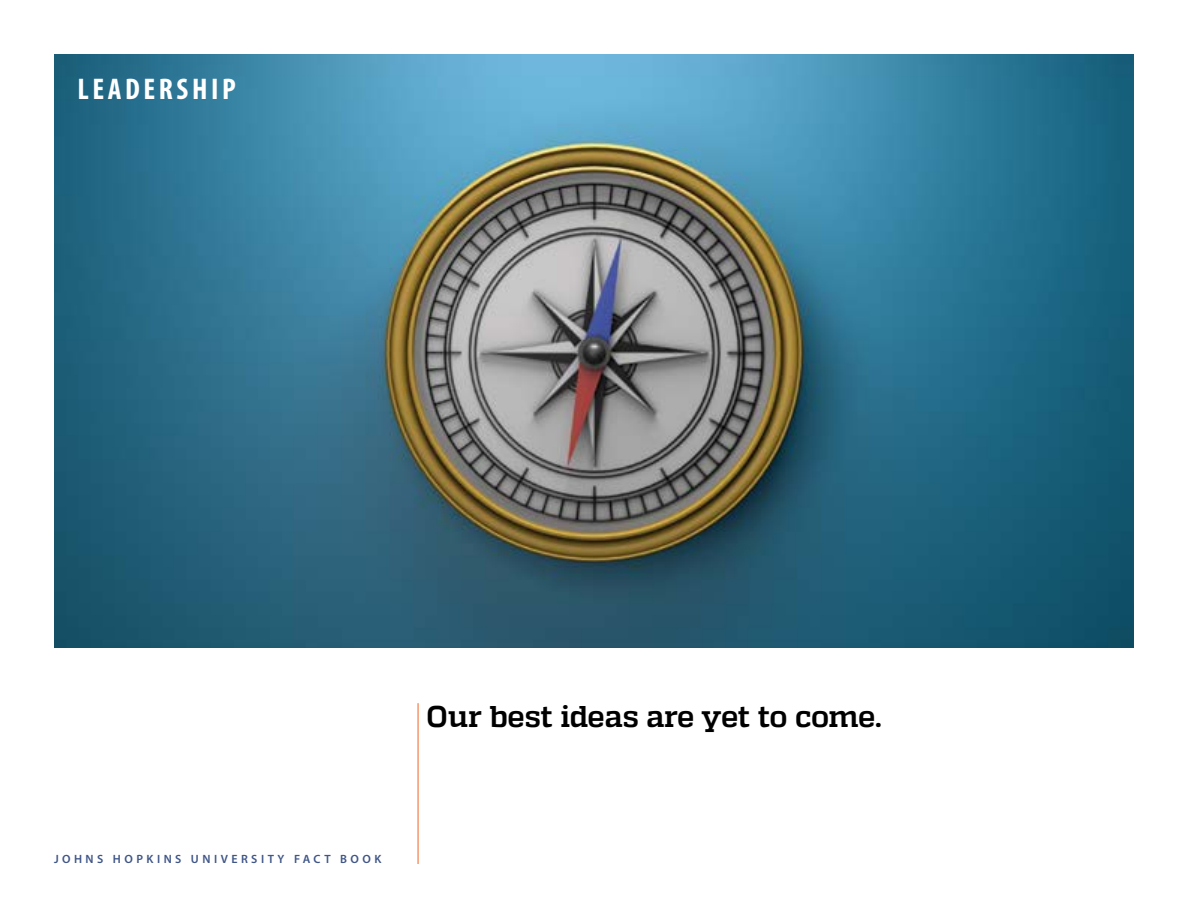
<style>
.page{position:relative;width:1188px;height:918px;background:#fff}
.page>*{position:absolute;margin:0;border:0;box-sizing:border-box;transform-origin:0 0}
.t1{font:700 30px "Quadon";letter-spacing:-.015em;color:#000}
.t2{font:700 condensed 30px "Myriad Pro";letter-spacing:.12em;color:#fff}
.t3{font:600 12px "Myriad Pro";letter-spacing:.29em;color:#3f5588}
</style>
<div class="page">
<img style="left:54px;top:54px;width:1080px;height:594px">
<hr style="left:418px;top:703px;width:1px;height:161px;background:#f16423">
<h1 class="t2" style="left:77px;top:73px;width:160px">LEADERSHIP</h1>
<h1 class="t1" style="left:427px;top:700px;width:457px">Our best ideas are yet to come.</h1>
<p class="t3" style="left:54px;top:853px;width:329px">JOHNS HOPKINS UNIVERSITY FACT BOOK</p>
</div>
